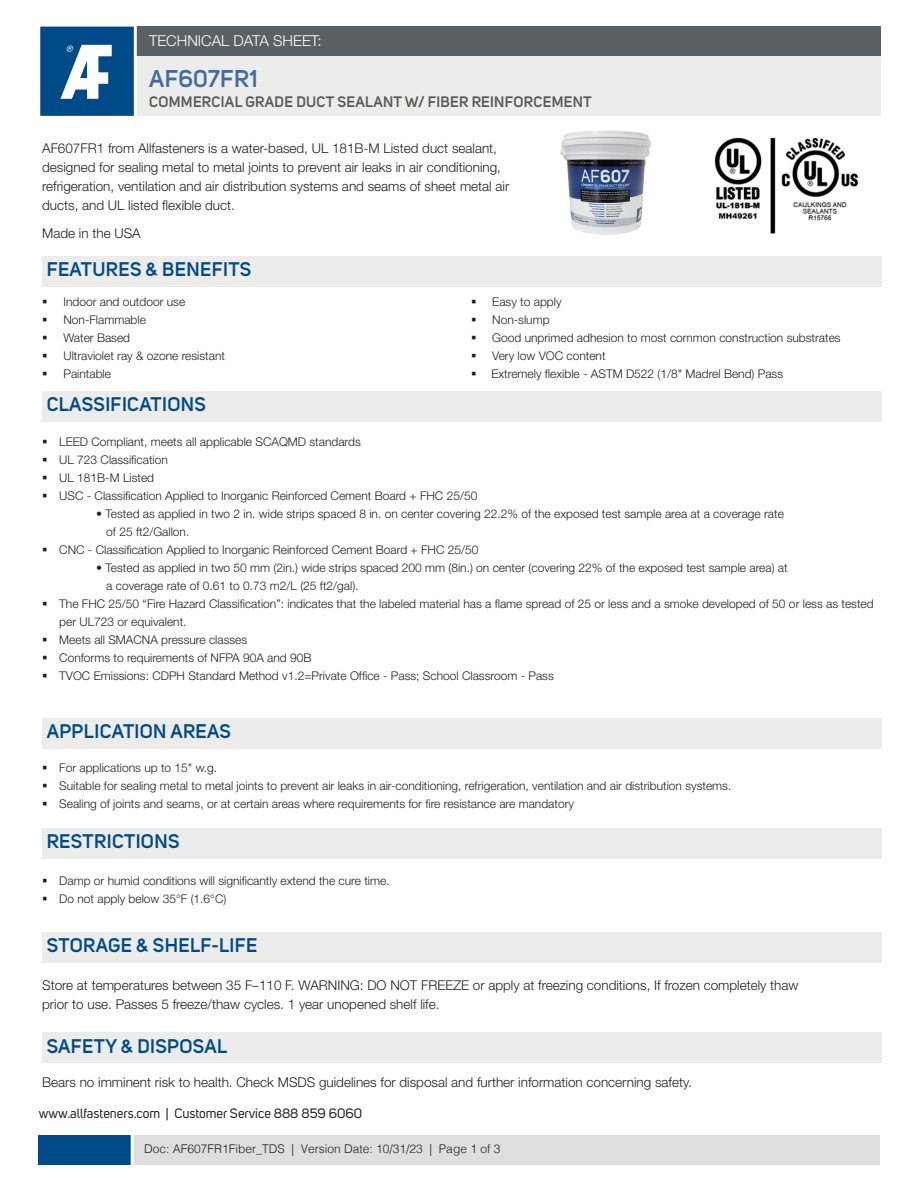
<style>
.page{position:relative;width:918px;height:1188px;background:#fff}
.page>*{position:absolute;margin:0;border:0;box-sizing:border-box;transform-origin:0 0}
.t1{font:600 24px "Uni Sans";letter-spacing:.01em;color:#456a9d}
.New_H2{font:600 19.5px "Uni Sans";letter-spacing:.02em;color:#004a87}
.t2{font:600 15px "Uni Sans";letter-spacing:.02em;color:#57585a}
.t3{font:300 15px "Helvetica Neue LT Pro";color:#fff}
.First_Paragraph{font:300 13.5px/19.2px "Helvetica Neue LT Pro";color:#231f20}
.t4{font:13.5px "Uni Sans";color:#231f20}
.t5{font:300 12px/18px "Helvetica Neue LT Pro";color:#231f20}
.t6{font:300 12px "Helvetica";color:#231f20}
</style>
<div class="page">
<div style="left:40px;top:27px;width:841px;height:29px;background:#5b6065"></div>
<div style="left:40px;top:56px;width:841px;height:60px;background:#ecedea"></div>
<svg style="left:40px;top:26px;width:98px;height:90px;background:#3a73a2"></svg>
<div style="left:39px;top:1135px;width:840px;height:30px;background:#dfdedf"></div>
<div style="left:39px;top:1135px;width:93px;height:30px;background:#004a87"></div>
<hr style="left:131px;top:1134px;width:3px;height:31px;background:#fff">
<div style="left:42px;top:256px;width:840px;height:31px;background:#ecedea"></div>
<div style="left:42px;top:391px;width:840px;height:30px;background:#ecedea"></div>
<div style="left:42px;top:718px;width:840px;height:31px;background:#ecedea"></div>
<div style="left:42px;top:828px;width:840px;height:30px;background:#ecedea"></div>
<div style="left:42px;top:932px;width:840px;height:30px;background:#ecedea"></div>
<div style="left:42px;top:1032px;width:840px;height:31px;background:#ecedea"></div>
<img style="left:560px;top:130px;width:91px;height:105px">
<img style="left:714px;top:137px;width:145px;height:97px">
<p class="t3" style="left:149px;top:32px;width:174px">TECHNICAL DATA SHEET:</p>
<h1 class="t1" style="left:149px;top:61px;width:110px">AF607FR1</h1>
<p class="t2" style="left:149px;top:90px;width:444px">COMMERCIAL GRADE DUCT SEALANT W/ FIBER REINFORCEMENT</p>
<p class="First_Paragraph" style="left:42px;top:138px;width:469px">AF607FR1 from Allfasteners is a water-based, UL 181B-M Listed duct sealant, designed for sealing metal to metal joints to prevent air leaks in air conditioning, refrigeration, ventilation and air distribution systems and seams of sheet metal air ducts, and UL listed flexible duct.</p>
<p class="First_Paragraph" style="left:42px;top:223px;width:100px">Made in the USA</p>
<p class="New_H2" style="left:47px;top:255px;width:206px">FEATURES &amp; BENEFITS</p>
<p class="t5" style="left:42px;top:292px;width:145px">▪ Indoor and outdoor use</p>
<p class="t5" style="left:42px;top:310px;width:105px">▪ Non-Flammable</p>
<p class="t5" style="left:42px;top:328px;width:89px">▪ Water Based</p>
<p class="t5" style="left:42px;top:346px;width:184px">▪ Ultraviolet ray &amp; ozone resistant</p>
<p class="t5" style="left:42px;top:364px;width:70px">▪ Paintable</p>
<p class="New_H2" style="left:47px;top:390px;width:161px">CLASSIFICATIONS</p>
<p class="t5" style="left:471px;top:292px;width:92px">▪ Easy to apply</p>
<p class="t5" style="left:471px;top:310px;width:80px">▪ Non-slump</p>
<p class="t5" style="left:471px;top:328px;width:371px">▪ Good unprimed adhesion to most common construction substrates</p>
<p class="t5" style="left:471px;top:346px;width:136px">▪ Very low VOC content</p>
<p class="t5" style="left:471px;top:364px;width:314px">▪ Extremely flexible - ASTM D522 (1/8" Madrel Bend) Pass</p>
<p class="t5" style="left:42px;top:432px;width:320px">▪ LEED Compliant, meets all applicable SCAQMD standards</p>
<p class="t5" style="left:42px;top:450px;width:127px">▪ UL 723 Classification</p>
<p class="t5" style="left:42px;top:468px;width:113px">▪ UL 181B-M Listed</p>
<p class="t5" style="left:42px;top:486px;width:437px">▪ USC - Classification Applied to Inorganic Reinforced Cement Board + FHC 25/50</p>
<p class="t5" style="left:96px;top:504px;width:689px">• Tested as applied in two 2 in. wide strips spaced 8 in. on center covering 22.2% of the exposed test sample area at a coverage rate</p>
<p class="t5" style="left:106px;top:522px;width:85px">of 25 ft2/Gallon.</p>
<p class="t5" style="left:42px;top:540px;width:438px">▪ CNC - Classification Applied to Inorganic Reinforced Cement Board + FHC 25/50</p>
<p class="t5" style="left:96px;top:558px;width:693px">• Tested as applied in two 50 mm (2in.) wide strips spaced 200 mm (8in.) on center (covering 22% of the exposed test sample area) at</p>
<p class="t5" style="left:106px;top:576px;width:254px">a coverage rate of 0.61 to 0.73 m2/L (25 ft2/gal).</p>
<p class="t5" style="left:59px;top:594px;width:816px;text-indent:-17px">▪ The FHC 25/50 “Fire Hazard Classification”: indicates that the labeled material has a flame spread of 25 or less and a smoke developed of 50 or less as tested per UL723 or equivalent.</p>
<p class="t5" style="left:42px;top:630px;width:207px">▪ Meets all SMACNA pressure classes</p>
<p class="t5" style="left:42px;top:648px;width:271px">▪ Conforms to requirements of NFPA 90A and 90B</p>
<p class="t5" style="left:42px;top:666px;width:513px">▪ TVOC Emissions: CDPH Standard Method v1.2=Private Office - Pass; School Classroom - Pass</p>
<p class="New_H2" style="left:47px;top:717px;width:186px">APPLICATION AREAS</p>
<p class="t5" style="left:42px;top:759px;width:177px">▪ For applications up to 15" w.g.</p>
<p class="t5" style="left:42px;top:777px;width:691px">▪ Suitable for sealing metal to metal joints to prevent air leaks in air-conditioning, refrigeration, ventilation and air distribution systems.</p>
<p class="t5" style="left:42px;top:795px;width:533px">▪ Sealing of joints and seams, or at certain areas where requirements for fire resistance are mandatory</p>
<p class="New_H2" style="left:47px;top:827px;width:134px">RESTRICTIONS</p>
<p class="t5" style="left:42px;top:872px;width:349px">▪ Damp or humid conditions will significantly extend the cure time.</p>
<p class="t5" style="left:42px;top:890px;width:186px">▪ Do not apply below 35°F (1.6°C)</p>
<p class="New_H2" style="left:47px;top:931px;width:212px">STORAGE &amp; SHELF-LIFE</p>
<p class="First_Paragraph" style="left:42px;top:976px;width:758px">Store at temperatures between 35 F–110 F. WARNING: DO NOT FREEZE or apply at freezing conditions, If frozen completely thaw prior to use. Passes 5 freeze/thaw cycles. 1 year unopened shelf life.</p>
<p class="New_H2" style="left:47px;top:1031px;width:182px">SAFETY &amp; DISPOSAL</p>
<p class="First_Paragraph" style="left:42px;top:1073px;width:651px">Bears no imminent risk to health. Check MSDS guidelines for disposal and further information concerning safety.</p>
<p class="t4" style="left:39px;top:1105px;width:325px">www.allfasteners.com | Customer Service 888 859 6060</p>
<p class="t6" style="left:144px;top:1138px;width:358px">Doc: AF607FR1Fiber_TDS | Version Date: 10/31/23 | Page 1 of 3</p>
</div>
